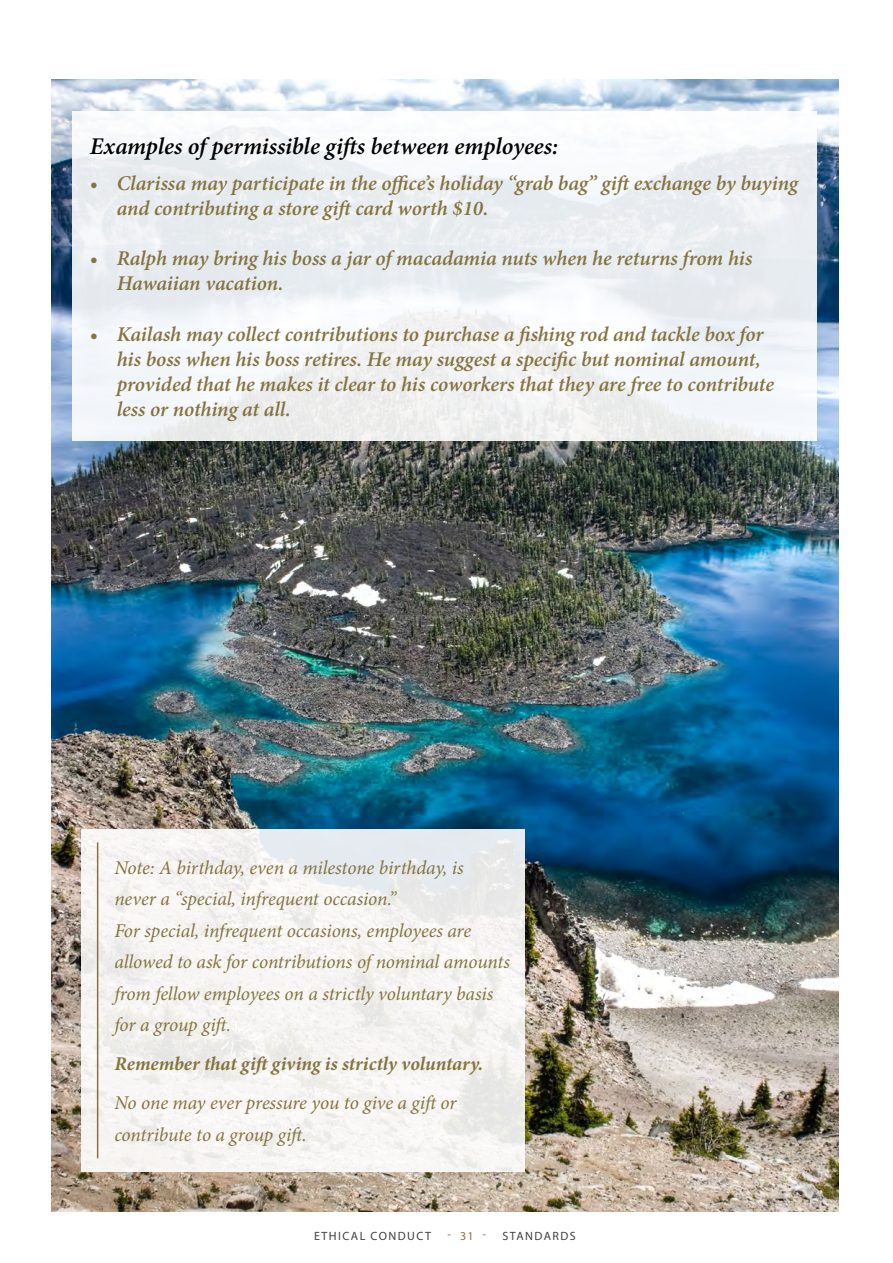
<style>
.page{position:relative;width:893px;height:1263px;background:#fff}
.page>*{position:absolute;margin:0;border:0;box-sizing:border-box;transform-origin:0 0}
.t1{font:italic 600 24px "Minion Pro";color:#000}
.t2{font:italic 600 21px/25.2px "Minion Pro";letter-spacing:-.005em;color:#857440}
.t3{font:italic 19.5px/31.5px "Minion Pro";letter-spacing:-.01em;color:#857440}
.t4{font:italic 700 19.5px "Minion Pro";letter-spacing:-.005em;color:#857440}
.t5{font:12px "Myriad Pro";letter-spacing:.12em;color:#414042}
.t6{font:12px "Myriad Pro";color:#857440}
</style>
<div class="page">
<img style="left:51px;top:80px;width:788px;height:1132px">
<div style="left:72px;top:112px;width:745px;height:329px;background:#eff1f3"></div>
<div style="left:81px;top:829px;width:444px;height:342px;background:linear-gradient(to right,#f6f4f2,#f0f0f0)"></div>
<hr style="left:97px;top:842px;width:1px;height:316px;background:#857440">
<p class="t1" style="left:90px;top:129px;width:470px">Examples of permissible gifts between employees:</p>
<p class="t2" style="left:117px;top:170px;width:683px;text-indent:-27px">• Clarissa may participate in the office’s holiday “grab bag” gift exchange by buying and contributing a store gift card worth $10.</p>
<p class="t2" style="left:117px;top:246px;width:637px;text-indent:-27px">• Ralph may bring his boss a jar of macadamia nuts when he returns from his<br>Hawaiian vacation.</p>
<p class="t2" style="left:117px;top:321px;width:659px;text-indent:-27px">• Kailash may collect contributions to purchase a fishing rod and tackle box for his boss when his boss retires. He may suggest a specific but nominal amount, provided that he makes it clear to his coworkers that they are free to contribute less or nothing at all.</p>
<p class="t3" style="left:114px;top:852px;width:397px">Note: A birthday, even a milestone birthday, is never a “special, infrequent occasion.”<br>For special, infrequent occasions, employees are allowed to ask for contributions of nominal amounts from fellow employees on a strictly voluntary basis for a group gift.</p>
<p class="t4" style="left:114px;top:1050px;width:370px">Remember that gift giving is strictly voluntary.</p>
<p class="t3" style="left:114px;top:1087px;width:344px">No one may ever pressure you to give a gift or contribute to a group gift.</p>
<p class="t5" style="left:314px;top:1229px;width:119px">ETHICAL CONDUCT</p>
<p class="t6" style="left:448px;top:1228px;width:40px">- 31 -</p>
<p class="t5" style="left:502px;top:1229px;width:75px">STANDARDS</p>
</div>
